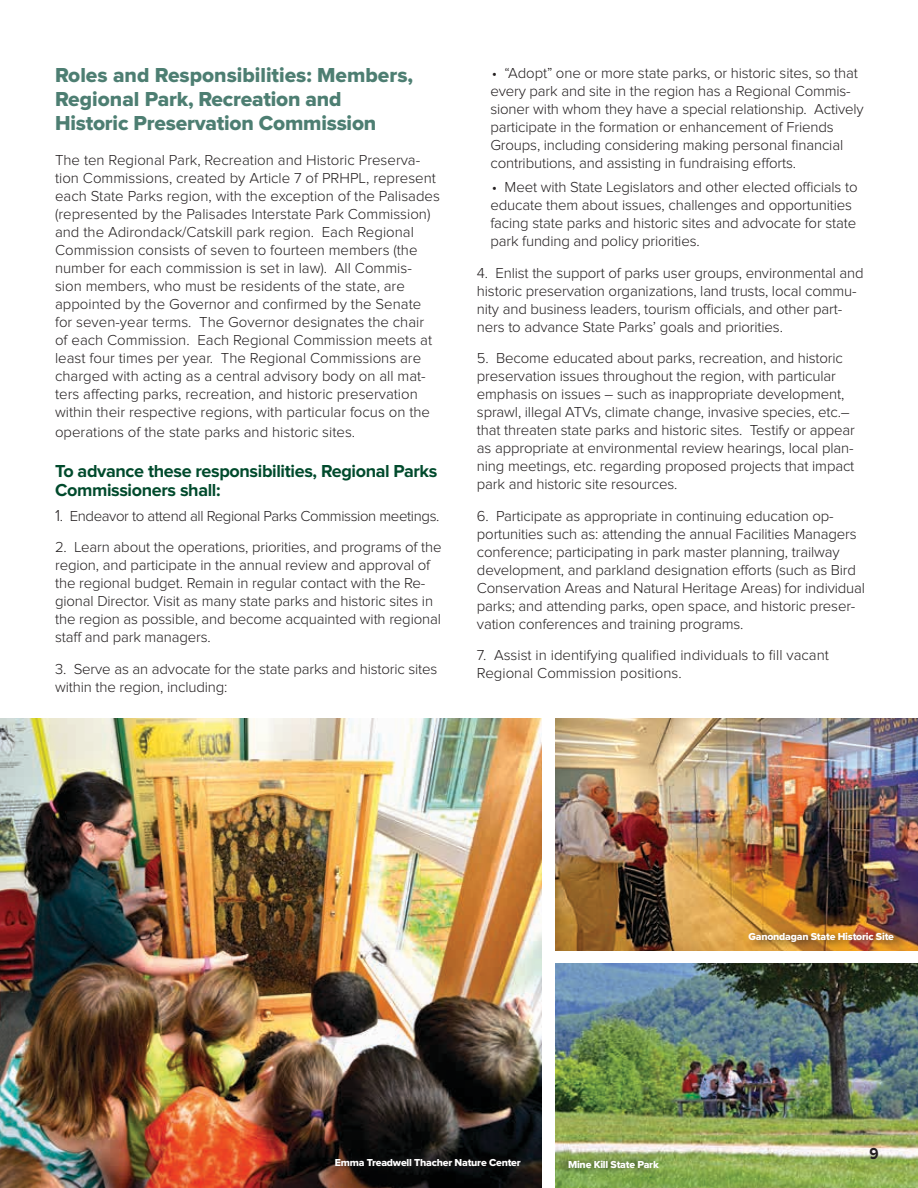
<style>
.page{position:relative;width:918px;height:1188px;background:#fff}
.page>*{position:absolute;margin:0;border:0;box-sizing:border-box;transform-origin:0 0}
.t1{font:21px/24px "Proxima Nova Extrabld";letter-spacing:-.01em;color:#4d7e72}
.t2{font:700 18px/19.5px "Proxima Nova";letter-spacing:-.02em;color:#004a2c}
.t3{font:700 16.5px "Proxima Nova";color:#231f20;scale:.91 1}
.t4{font:300 15px/18px "Proxima Nova";letter-spacing:-.01em;color:#231f20}
.t5{font:10.5px "Proxima Nova Extrabld";letter-spacing:-.02em;color:#fff}
.s1{font-size:16.5px}
</style>
<div class="page">
<img style="left:555px;top:718px;width:363px;height:232px">
<img style="left:555px;top:964px;width:363px;height:224px">
<img style="left:0;top:718px;width:541px;height:470px">
<div style="left:334px;top:1152px;width:200px;height:22px;background:#231f20;opacity:.75"></div>
<div style="left:748px;top:928px;width:159px;height:23px;background:#231f20;opacity:.75"></div>
<div style="left:554px;top:1153px;width:105px;height:23px;background:#231f20;opacity:.75"></div>
<h1 class="t1" style="left:55px;top:63px;width:360px">Roles and Responsibilities: Members,<br>Regional Park, Recreation and<br>Historic Preservation Commission</h1>
<p class="t4" style="left:490px;top:64px;width:375px">• “Adopt” one or more state parks, or historic sites, so that every park and site in the region has a Regional Commis&shy;sioner with whom they have a special relationship. Actively participate in the formation or enhancement of Friends Groups, including considering making personal financial contributions, and assisting in fundraising efforts.</p>
<p class="t4" style="left:490px;top:179px;width:369px">• Meet with State Legislators and other elected officials to educate them about issues, challenges and opportunities facing state parks and historic sites and advocate for state park funding and policy priorities.</p>
<p class="t4" style="left:477px;top:264px;width:388px">4. Enlist the support of parks user groups, environmental and historic preservation organizations, land trusts, local commu&shy;nity and business leaders, tourism officials, and other part&shy;ners to advance State Parks’ goals and priorities.</p>
<p class="t4" style="left:477px;top:350px;width:379px">5. Become educated about parks, recreation, and historic preservation issues throughout the region, with particular emphasis on issues – such as inappropriate development, sprawl, illegal ATVs, climate change, invasive species, etc.– that threaten state parks and historic sites. Testify or appear as appropriate at environmental review hearings, local plan&shy;ning meetings, etc. regarding proposed projects that impact park and historic site resources.</p>
<p class="t4" style="left:477px;top:507px;width:390px">6. Participate as appropriate in continuing education op&shy;portunities such as: attending the annual Facilities Managers conference; participating in park master planning, trailway development, and parkland designation efforts (such as Bird Conservation Areas and Natural Heritage Areas) for individual parks; and attending parks, open space, and historic preser&shy;vation conferences and training programs.</p>
<p class="t4" style="left:477px;top:647px;width:353px">7. Assist in identifying qualified individuals to fill vacant<br>Regional Commission positions.</p>
<p class="t4" style="left:55px;top:152px;width:386px">The ten Regional Park, Recreation and Historic Preserva&shy;tion Commissions, created by Article 7 of PRHPL, represent each State Parks region, with the exception of the Palisades (represented by the Palisades Interstate Park Commission) and the Adirondack/Catskill park region. Each Regional Commission consists of seven to fourteen members (the number for each commission is set in law). All Commis&shy;sion members, who must be residents of the state, are appointed by the Governor and confirmed by the Senate for seven-year terms. The Governor designates the chair of each Commission. Each Regional Commission meets at least four times per year. The Regional Commissions are charged with acting as a central advisory body on all mat&shy;ters affecting parks, recreation, and historic preservation within their respective regions, with particular focus on the</p>
<p class="t4" style="left:55px;top:423px;width:302px">operations of the state parks and historic sites.</p>
<p class="t2" style="left:55px;top:461px;width:384px">To advance these responsibilities, Regional Parks<br>Commissioners shall:</p>
<p class="t4" style="left:55px;top:507px;width:386px"><span class="s1">1</span>. Endeavor to attend all Regional Parks Commission meetings.</p>
<p class="t4" style="left:55px;top:539px;width:388px">2. Learn about the operations, priorities, and programs of the region, and participate in the annual review and approval of the regional budget. Remain in regular contact with the Re&shy;gional Director. Visit as many state parks and historic sites in the region as possible, and become acquainted with regional staff and park managers.</p>
<p class="t4" style="left:55px;top:660px;width:384px">3. Serve as an advocate for the state parks and historic sites within the region, including:</p>
<p class="t5" style="left:335px;top:1154px;width:187px">Emma Treadwell Thacher Nature Center</p>
<p class="t5" style="left:568px;top:1156px;width:92px">Mine Kill State Park</p>
<p class="t5" style="left:748px;top:929px;width:147px">Ganondagan State Historic Site</p>
<p class="t3" style="left:869px;top:1144px;width:12px">9</p>
</div>
